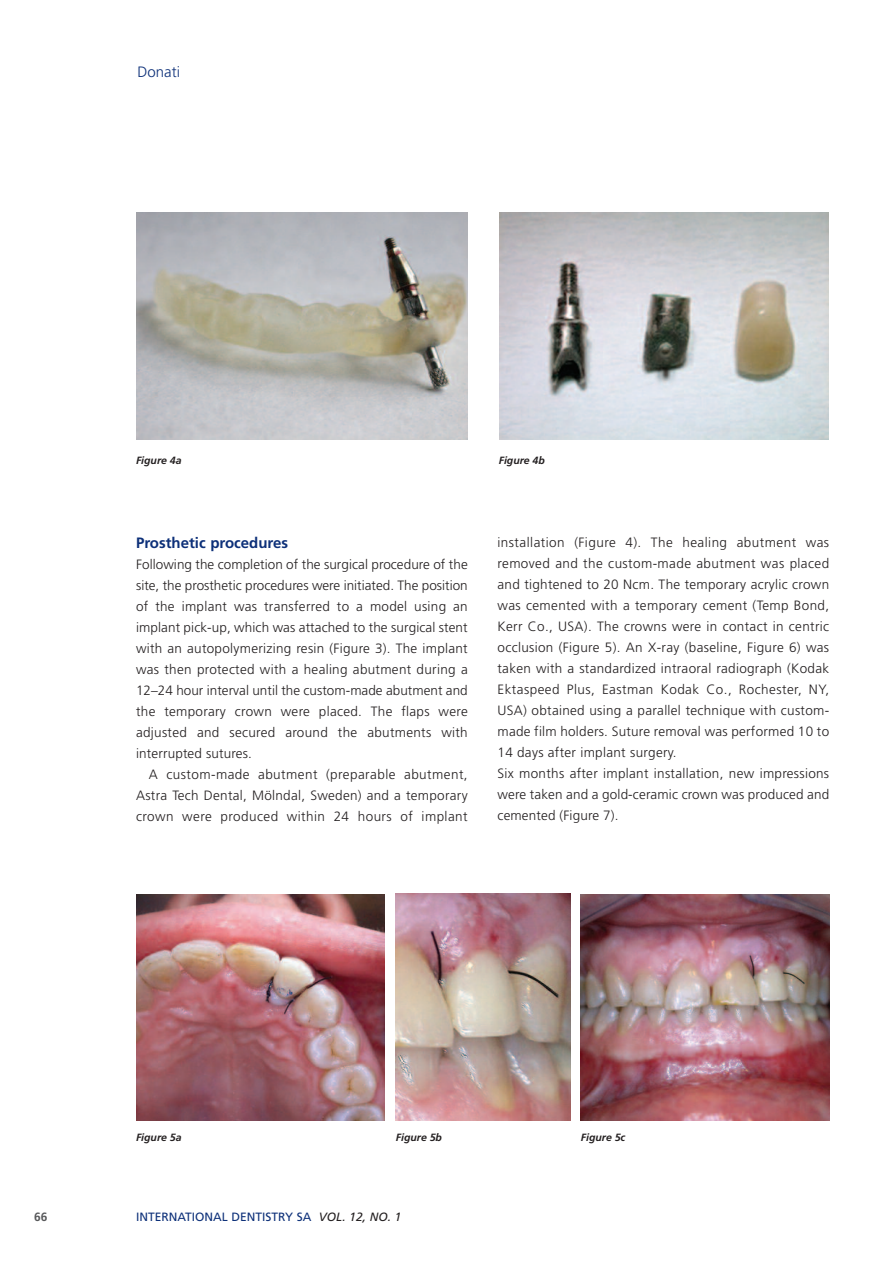
<style>
.page{position:relative;width:893px;height:1263px;background:#fff}
.page>*{position:absolute;margin:0;border:0;box-sizing:border-box;transform-origin:0 0}
.t1{font:700 15px "Frutiger";color:#0d3079}
.t2{font:300 15px "Frutiger";color:#0d3079}
.t3{font:300 13.5px/21px "Frutiger";letter-spacing:.02em;color:#231f20;text-align:justify}
.t4{font:12px "Frutiger";color:#0d3079}
.t5{font:700 12px "Frutiger";color:#57585a}
.t6{font:italic 700 10.5px "Frutiger";color:#231f20}
.s1{font-style:italic;color:#231f20}
</style>
<div class="page">
<img style="left:136px;top:213px;width:332px;height:227px">
<img style="left:500px;top:213px;width:329px;height:227px">
<img style="left:136px;top:894px;width:248px;height:226px">
<img style="left:396px;top:893px;width:175px;height:227px">
<img style="left:581px;top:894px;width:248px;height:226px">
<p class="t2" style="left:138px;top:65px;width:44px">Donati</p>
<p class="t6" style="left:136px;top:456px;width:47px">Figure 4a</p>
<p class="t6" style="left:499px;top:456px;width:48px">Figure 4b</p>
<p class="t1" style="left:136px;top:537px;width:154px">Prosthetic procedures</p>
<p class="t3" style="left:136px;top:555px;width:333px">Following the completion of the surgical procedure of the site, the prosthetic procedures were initiated. The position of the implant was transferred to a model using an implant pick-up, which was attached to the surgical stent with an autopolymerizing resin (Figure 3). The implant was then protected with a healing abutment during a 12–24 hour interval until the custom-made abutment and the temporary crown were placed. The flaps were adjusted and secured around the abutments with interrupted sutures.</p>
<p class="t3" style="left:136px;top:765px;width:333px;text-indent:13px">A custom-made abutment (preparable abutment, Astra Tech Dental, Mölndal, Sweden) and a temporary crown were produced within 24 hours of implant</p>
<p class="t3" style="left:497px;top:533px;width:333px;text-align:left">installation (Figure 4). The healing abutment was removed and the custom-made abutment was placed and tightened to 20 Ncm. The temporary acrylic crown was cemented with a temporary cement (Temp Bond, Kerr Co., USA). The crowns were in contact in centric occlusion (Figure 5). An X-ray (baseline, Figure 6) was taken with a standardized intraoral radiograph (Kodak Ektaspeed Plus, Eastman Kodak Co., Rochester, NY, USA) obtained using a parallel technique with custom&shy;made film holders. Suture removal was performed 10 to 14 days after implant surgery.<br>Six months after implant installation, new impressions were taken and a gold-ceramic crown was produced and cemented (Figure 7).</p>
<p class="t6" style="left:136px;top:1133px;width:47px">Figure 5a</p>
<p class="t6" style="left:396px;top:1133px;width:48px">Figure 5b</p>
<p class="t6" style="left:581px;top:1133px;width:46px">Figure 5c</p>
<p class="t5" style="left:34px;top:1212px;width:15px">66</p>
<p class="t4" style="left:136px;top:1212px;width:267px">INTERNATIONAL DENTISTRY SA <span class="s1">VOL. 12, NO. 1</span></p>
</div>
